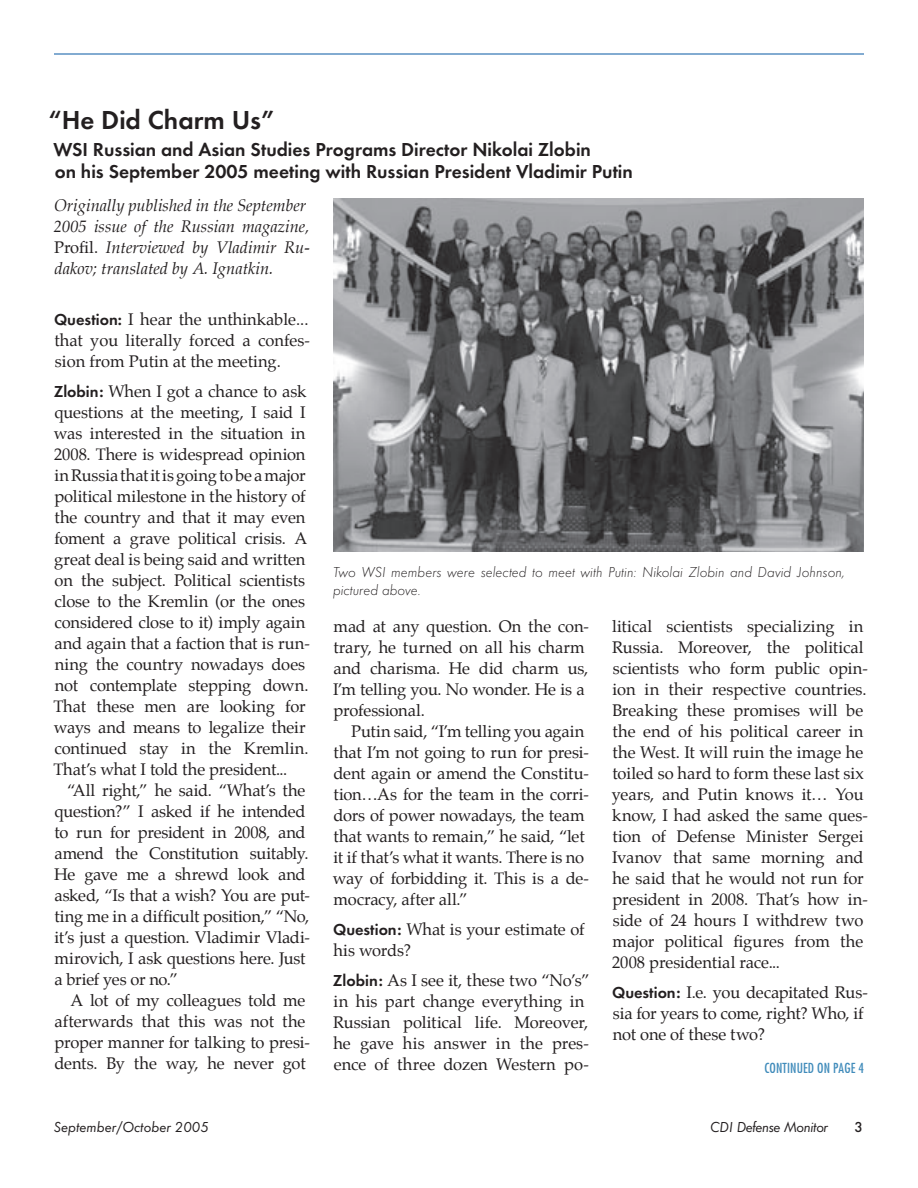
<style>
.page{position:relative;width:918px;height:1188px;background:#fff}
.page>*{position:absolute;margin:0;border:0;box-sizing:border-box;transform-origin:0 0}
.t1{font:600 27px "Futura T";color:#231f20}
.t2{font:600 19.5px/22.5px "Futura T";color:#231f20}
.t3{font:16.5px/21px "Palatino";letter-spacing:-.01em;color:#231f20}
.t4{font:italic 16.5px/21px "Palatino";color:#231f20}
.t5{font:italic 300 15px/18px "Futura T";color:#231f20}
.t6{font:italic 15px "Futura T";color:#231f20}
.t7{font:italic 15px "Futura T";letter-spacing:-.025em;color:#231f20}
.t8{font:500 15px "Futura T";color:#231f20}
.t9{font:condensed 13.5px "Futura";letter-spacing:.01em;color:#0065a4}
.s1{font-style:normal}
.s2{font-family:"Futura T";font-weight:600}
</style>
<div class="page">
<hr style="left:54px;top:53px;width:810px;height:2px;background:#5a90c2">
<img style="left:333px;top:198px;width:531px;height:354px">
<h1 class="t1" style="left:48px;top:104px;width:228px">“He Did Charm Us”</h1>
<p class="t2" style="left:54px;top:138px;width:581px">WSI Russian and Asian Studies Programs Director Nikolai Zlobin<br>on his September 2005 meeting with Russian President Vladimir Putin</p>
<p class="t4" style="left:54px;top:197px;width:258px">Originally published in the September 2005 issue of the Russian magazine, <span class="s1">Profil.</span> Interviewed by Vladimir Ru&shy;dakov; translated by A. Ignatkin.</p>
<p class="t3" style="left:54px;top:310px;width:257px;text-align:justify"><span class="s2">Question:</span> I hear the unthinkable... that you literally forced a confes&shy;sion from Putin at the meeting.</p>
<p class="t3" style="left:54px;top:382px;width:258px"><span class="s2">Zlobin:</span> When I got a chance to ask questions at the meeting, I said I was interested in the situation in 2008. There is widespread opinion in Russia that it is going to be a major political milestone in the history of the country and that it may even foment a grave political crisis. A great deal is being said and written on the subject. Political scientists close to the Kremlin (or the ones considered close to it) imply again and again that a faction that is run&shy;ning the country nowadays does not contemplate stepping down.<br>That these men are looking for ways and means to legalize their continued stay in the Kremlin.<br>That’s what I told the president...</p>
<p class="t3" style="left:54px;top:781px;width:257px;text-indent:13px">“All right,” he said. “What’s the question?” I asked if he intended to run for president in 2008, and amend the Constitution suitably.<br>He gave me a shrewd look and asked, “Is that a wish? You are put&shy;ting me in a difficult position,” “No, it’s just a question. Vladimir Vladi&shy;mirovich, I ask questions here. Just a brief yes or no.”</p>
<p class="t3" style="left:54px;top:991px;width:257px;text-indent:16px">A lot of my colleagues told me afterwards that this was not the proper manner for talking to presi&shy;dents. By the way, he never got</p>
<p class="t5" style="left:333px;top:563px;width:514px">Two WSI members were selected to meet with Putin: Nikolai Zlobin and David Johnson, pictured above.</p>
<p class="t3" style="left:333px;top:617px;width:257px">mad at any question. On the con&shy;trary, he turned on all his charm and charisma. He did charm us,<br>I’m telling you. No wonder. He is a professional.</p>
<p class="t3" style="left:333px;top:722px;width:258px;text-indent:18px">Putin said, “I’m telling you again that I’m not going to run for presi&shy;dent again or amend the Constitu&shy;tion…As for the team in the corri&shy;dors of power nowadays, the team that wants to remain,” he said, “let it if that’s what it wants. There is no way of forbidding it. This is a de&shy;mocracy, after all.”</p>
<p class="t3" style="left:333px;top:920px;width:253px"><span class="s2">Question:</span> What is your estimate of his words?</p>
<p class="t3" style="left:333px;top:971px;width:258px"><span class="s2">Zlobin:</span> As I see it, these two “No’s” in his part change everything in<br>Russian political life. Moreover, he gave his answer in the pres&shy;ence of three dozen Western po-</p>
<p class="t3" style="left:612px;top:617px;width:258px">litical scientists specializing in<br>Russia. Moreover, the political scientists who form public opin&shy;ion in their respective countries.<br>Breaking these promises will be the end of his political career in the West. It will ruin the image he toiled so hard to form these last six years, and Putin knows it… You know, I had asked the same ques&shy;tion of Defense Minister Sergei<br>Ivanov that same morning and he said that he would not run for president in 2008. That’s how in&shy;side of 24 hours I withdrew two major political figures from the<br>2008 presidential race...</p>
<p class="t3" style="left:612px;top:983px;width:257px"><span class="s2">Question:</span> I.e. you decapitated Rus&shy;sia for years to come, right? Who, if not one of these two?</p>
<p class="t9" style="left:764px;top:1060px;width:101px">CONTINUED ON PAGE 4</p>
<p class="t6" style="left:54px;top:1118px;width:156px">September/October 2005</p>
<p class="t7" style="left:710px;top:1118px;width:120px">CDI Defense Monitor</p>
<p class="t8" style="left:854px;top:1118px;width:10px">3</p>
</div>
